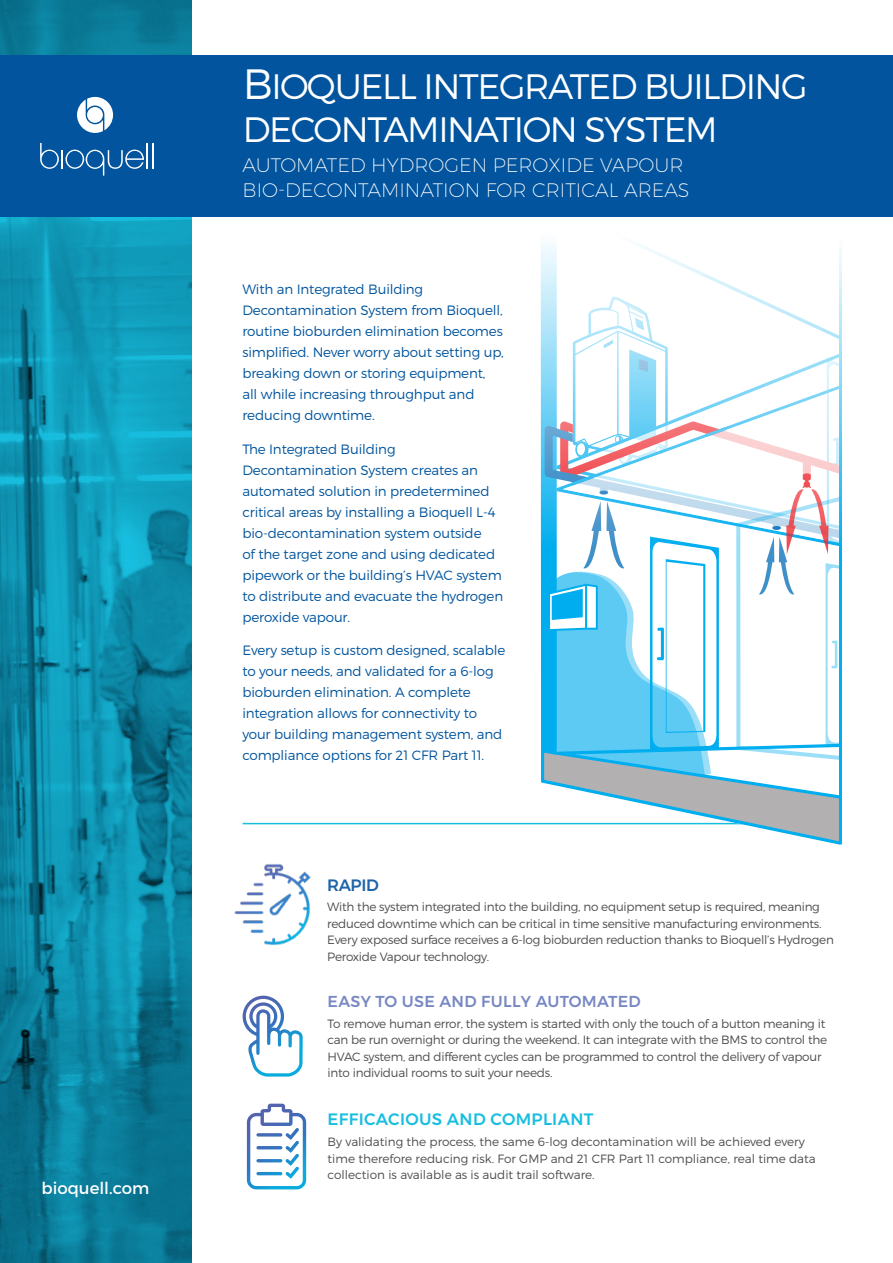
<style>
.page{position:relative;width:893px;height:1263px;background:#fff}
.page>*{position:absolute;margin:0;border:0;box-sizing:border-box;transform-origin:0 0}
.t1{font:300 35.25px/42.3px "Montserrat";letter-spacing:-.04em;color:#fff}
.t2{font:200 19.5px/25.2px "Montserrat";color:#fff}
.t3{font:500 16.5px "Montserrat";letter-spacing:.02em;color:#18bedf}
.t4{font:16.5px "Montserrat";color:#fff}
.t5{font:500 16.5px "Montserrat";letter-spacing:-.025em;color:#1f64a8}
.t6{font:500 15.9px "Montserrat";letter-spacing:.02em;color:#7888c3}
.t7{font:300 13.5px/21px "Montserrat";letter-spacing:-.01em;color:#01549d}
.t8{font:300 12px/16.5px "Montserrat";letter-spacing:-.02em;color:#4b4c4d}
.t9{font:300 12px/16.5px "Montserrat";color:#4b4c4d}
.s1{font-size:42.3px}
</style>
<div class="page">
<svg style="left:0;top:0;width:191px;height:1263px;background:#0d89a7"></svg>
<div style="left:0;top:55px;width:893px;height:162px;background:#01549d"></div>
<hr style="left:243px;top:823px;width:599px;height:1px;background:#18bedf">
<svg style="left:247px;top:1104px;width:59px;height:85px"></svg>
<img style="left:234px;top:864px;width:77px;height:81px">
<svg style="left:243px;top:996px;width:60px;height:80px"></svg>
<svg style="left:40px;top:143px;width:113px;height:33px"></svg>
<svg style="left:77px;top:97px;width:36px;height:36px"></svg>
<div style="left:87px;top:107px;width:16px;height:16px;background:#fff;border-radius:50%"></div>
<svg style="left:553px;top:243px;width:202px;height:54px"></svg>
<hr style="left:839px;top:204px;width:3px;height:639px;background:#00aeef">
<svg style="left:541px;top:297px;width:301px;height:548px"></svg>
<p class="t4" style="left:41px;top:1178px;width:109px">bioquell.com</p>
<p class="t1" style="left:243px;top:65px;width:567px"><span class="s1">B</span>IOQUELL INTEGRATED BUILDING<br>DECONTAMINATION SYSTEM</p>
<p class="t2" style="left:243px;top:152px;width:448px">AUTOMATED HYDROGEN PEROXIDE VAPOUR<br>BIO-DECONTAMINATION FOR CRITICAL AREAS</p>
<p class="t7" style="left:242px;top:278px;width:263px">With an Integrated Building Decontamination System from Bioquell, routine bioburden elimination becomes simplified. Never worry about setting up, breaking down or storing equipment, all while increasing throughput and reducing downtime.</p>
<p class="t7" style="left:242px;top:438px;width:262px">The Integrated Building Decontamination System creates an automated solution in predetermined critical areas by installing a Bioquell L-4 bio-decontamination system outside<br>of the target zone and using dedicated pipework or the building’s HVAC system to distribute and evacuate the hydrogen peroxide vapour.</p>
<p class="t7" style="left:242px;top:640px;width:265px">Every setup is custom designed, scalable to your needs, and validated for a 6-log bioburden elimination. A complete integration allows for connectivity to your building management system, and compliance options for 21 CFR Part 11.</p>
<p class="t5" style="left:327px;top:872px;width:53px">RAPID</p>
<p class="t8" style="left:327px;top:899px;width:508px">With the system integrated into the building, no equipment setup is required, meaning reduced downtime which can be critical in time sensitive manufacturing environments.<br>Every exposed surface receives a 6-log bioburden reduction thanks to Bioquell’s Hydrogen Peroxide Vapour technology.</p>
<p class="t6" style="left:328px;top:989px;width:315px">EASY TO USE AND FULLY AUTOMATED</p>
<p class="t8" style="left:328px;top:1015px;width:501px">To remove human error, the system is started with only the touch of a button meaning it can be run overnight or during the weekend. It can integrate with the BMS to control the HVAC system, and different cycles can be programmed to control the delivery of vapour into individual rooms to suit your needs.</p>
<p class="t3" style="left:328px;top:1106px;width:267px">EFFICACIOUS AND COMPLIANT</p>
<p class="t9" style="left:328px;top:1133px;width:490px">By validating the process, the same 6-log decontamination will be achieved every time therefore reducing risk. For GMP and 21 CFR Part 11 compliance, real time data collection is available as is audit trail software.</p>
</div>
